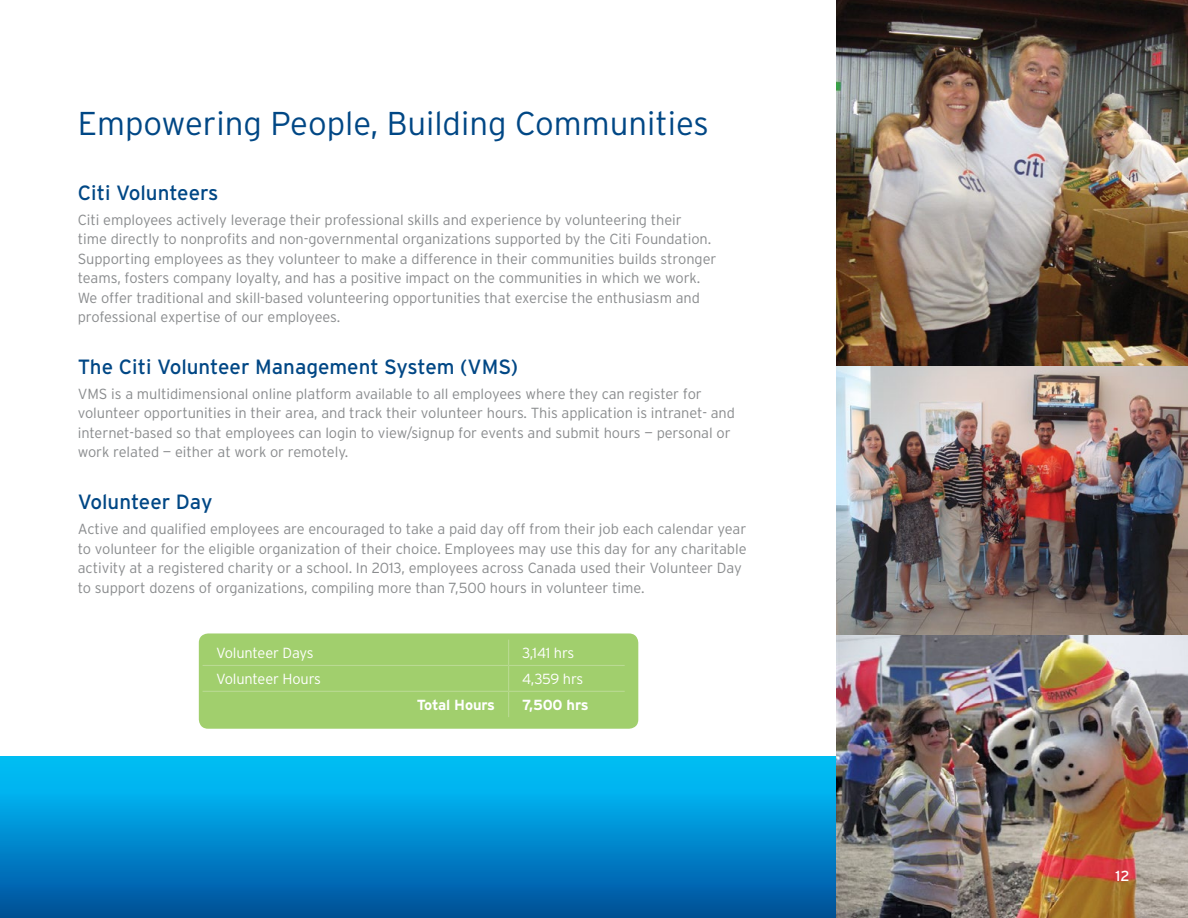
<style>
.page{position:relative;width:1188px;height:918px;background:#fff}
.page>*{position:absolute;margin:0;border:0;box-sizing:border-box;transform-origin:0 0}
.t1{font:300 33px "Interstate";color:#004785}
.t2{font:20.7px "Interstate";color:#004785}
.t3{font:300 14.7px/19.5px "Interstate";letter-spacing:-.005em;color:#8a8c8e}
.t4{font:300 14.7px "Interstate";letter-spacing:-.01em;color:#fff}
.t5{font:700 14.7px "Interstate";letter-spacing:-.01em;color:#fff}
.t6{font:14.7px "Interstate";color:#fff}
</style>
<div class="page">
<div style="left:0;top:757px;width:837px;height:161px;background:linear-gradient(to bottom,#00c8ff,#00509c)"></div>
<img style="left:837px;top:0;width:351px;height:366px">
<img style="left:837px;top:634px;width:351px;height:284px">
<img style="left:837px;top:366px;width:351px;height:268px">
<div style="left:197px;top:632px;width:443px;height:98px;background:#a1cf6d;border-radius:11px"></div>
<div style="left:196px;top:630px;width:445px;height:102px;border:3px solid #fff;border-radius:11px"></div>
<hr style="left:203px;top:665px;width:306px;height:1px;background:#b9da92">
<hr style="left:509px;top:665px;width:116px;height:1px;background:#b9da92">
<hr style="left:203px;top:691px;width:306px;height:1px;background:#b9da92">
<hr style="left:509px;top:691px;width:116px;height:1px;background:#b9da92">
<svg style="left:508px;top:640px;width:1px;height:77px"></svg>
<h1 class="t1" style="left:78px;top:105px;width:633px">Empowering People, Building Communities</h1>
<h2 class="t2" style="left:78px;top:181px;width:142px">Citi Volunteers</h2>
<p class="t3" style="left:78px;top:210px;width:640px">Citi employees actively leverage their professional skills and experience by volunteering their<br>time directly to nonprofits and non-governmental organizations supported by the Citi Foundation.<br>Supporting employees as they volunteer to make a difference in their communities builds stronger teams, fosters company loyalty, and has a positive impact on the communities in which we work.<br>We offer traditional and skill-based volunteering opportunities that exercise the enthusiasm and professional expertise of our employees.</p>
<h2 class="t2" style="left:78px;top:355px;width:442px">The Citi Volunteer Management System (VMS)</h2>
<p class="t3" style="left:78px;top:384px;width:659px">VMS is a multidimensional online platform available to all employees where they can register for volunteer opportunities in their area, and track their volunteer hours. This application is intranet- and internet-based so that employees can login to view/signup for events and submit hours — personal or work related — either at work or remotely.</p>
<h2 class="t2" style="left:78px;top:490px;width:136px">Volunteer Day</h2>
<p class="t3" style="left:78px;top:519px;width:670px">Active and qualified employees are encouraged to take a paid day off from their job each calendar year to volunteer for the eligible organization of their choice. Employees may use this day for any charitable activity at a registered charity or a school. In 2013, employees across Canada used their Volunteer Day to support dozens of organizations, compiling more than 7,500 hours in volunteer time.</p>
<p class="t4" style="left:216px;top:645px;width:99px">Volunteer Days</p>
<p class="t4" style="left:522px;top:645px;width:54px">3,141 hrs</p>
<p class="t4" style="left:216px;top:671px;width:107px">Volunteer Hours</p>
<p class="t4" style="left:522px;top:671px;width:63px">4,359 hrs</p>
<p class="t5" style="left:417px;top:697px;width:80px">Total Hours</p>
<p class="t5" style="left:522px;top:697px;width:68px">7,500 hrs</p>
<p class="t6" style="left:1116px;top:868px;width:16px">12</p>
</div>
